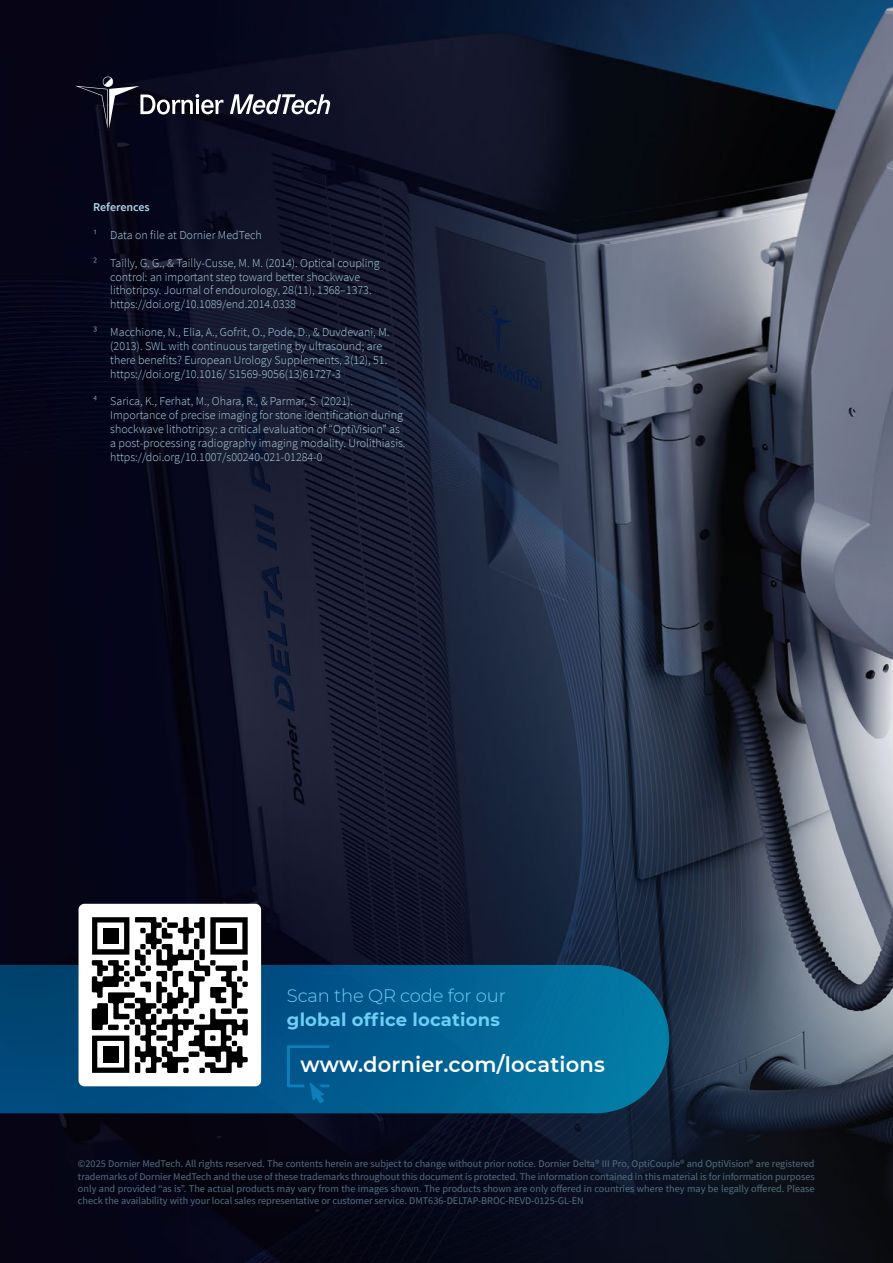
<style>
.page{position:relative;width:893px;height:1263px;background:#fff}
.page>*{position:absolute;margin:0;border:0;box-sizing:border-box;transform-origin:0 0}
.t1{font:600 21px "Montserrat";letter-spacing:.01em;color:#fff}
.t2{font:700 18px "Montserrat";letter-spacing:.01em;color:#6dcff6}
.t3{font:300 18px "Montserrat";letter-spacing:-.01em;color:#6dcff6}
.t4{font:300 12px/13.8px "Source Sans Pro";color:#aed5e7}
.t5{font:600 12px "Source Sans Pro";letter-spacing:-.005em;color:#aed5e7}
.t6{font:10.2px/12.3px "Source Sans Pro";color:#536f83;text-align:justify}
.s1{font-size:11.55px}
</style>
<div class="page">
<img style="left:0;top:0;width:893px;height:1263px">
<svg style="left:0;top:965px;width:669px;height:148px;background:#025c8c"></svg>
<div style="left:79px;top:904px;width:182px;height:182px;background:#fff;border-radius:6px"></div>
<svg style="left:92px;top:917px;width:156px;height:157px"></svg>
<div style="left:221px;top:928px;width:16px;height:16px;background:#000"></div>
<div style="left:103px;top:928px;width:16px;height:16px;background:#000"></div>
<div style="left:103px;top:1046px;width:16px;height:16px;background:#000"></div>
<svg style="left:287px;top:1045px;width:43px;height:58px;background:#035d93"></svg>
<svg style="left:230px;top:94px;width:101px;height:20px"></svg>
<svg style="left:75px;top:76px;width:148px;height:53px;background:#252536"></svg>
<p class="t5" style="left:93px;top:200px;width:58px">References</p>
<p class="t4" style="left:93px;top:228px;width:170px"><span class="s1">1</span> Data on file at Dornier MedTech</p>
<p class="t4" style="left:110px;top:256px;width:271px;text-indent:-17px"><span class="s1">2</span> Tailly, G. G., &amp; Tailly-Cusse, M. M. (2014). Optical coupling control: an important step toward better shockwave lithotripsy. Journal of endourology, 28(11), 1368–1373. https://doi.org/10.1089/end.2014.0338</p>
<p class="t4" style="left:110px;top:325px;width:281px;text-indent:-17px"><span class="s1">3</span> Macchione, N., Elia, A., Gofrit, O., Pode, D., &amp; Duvdevani, M. (2013). SWL with continuous targeting by ultrasound; are there benefits? European Urology Supplements, 3(12), 51. https://doi.org/10.1016/ S1569-9056(13)61727-3</p>
<p class="t4" style="left:110px;top:394px;width:297px;text-indent:-17px"><span class="s1">4</span> Sarica, K., Ferhat, M., Ohara, R., &amp; Parmar, S. (2021).<br>Importance of precise imaging for stone identification during shockwave lithotripsy: a critical evaluation of “OptiVision” as a post-processing radiography imaging modality. Urolithiasis. https://doi.org/10.1007/s00240-021-01284-0</p>
<h2 class="t3" style="left:287px;top:983px;width:220px">Scan the QR code for our</h2>
<h2 class="t2" style="left:287px;top:1006px;width:214px">global office locations</h2>
<h1 class="t1" style="left:301px;top:1050px;width:306px">www.dornier.com/locations</h1>
<p class="t6" style="left:78px;top:1158px;width:738px">©2025 Dornier MedTech. All rights reserved. The contents herein are subject to change without prior notice. Dornier Delta® III Pro, OptiCouple® and OptiVision® are registered trademarks of Dornier MedTech and the use of these trademarks throughout this document is protected. The information contained in this material is for information purposes only and provided “as is”. The actual products may vary from the images shown. The products shown are only offered in countries where they may be legally offered. Please check the availability with your local sales representative or customer service. DMT636-DELTAP-BROC-REVD-0125-GL-EN</p>
</div>
